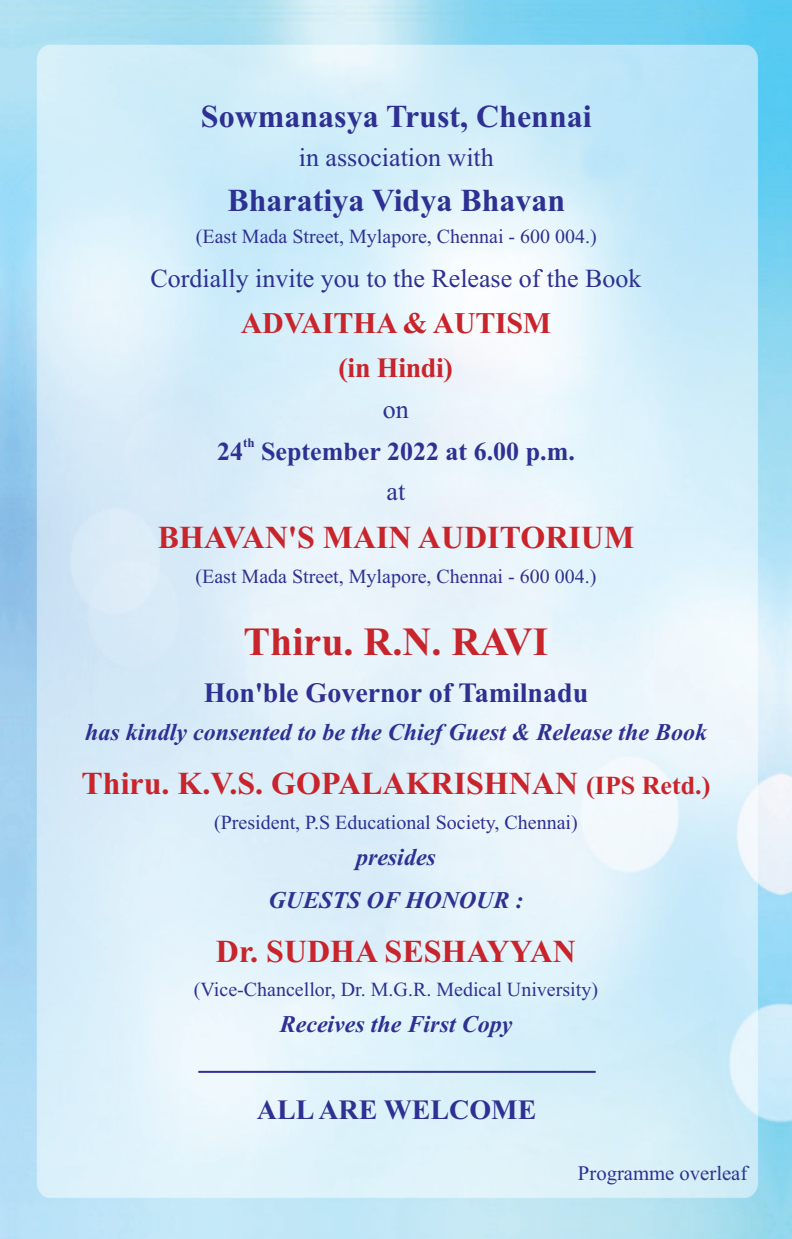
<style>
.page{position:relative;width:792px;height:1239px;background:#fff}
.page>*{position:absolute;margin:0;border:0;box-sizing:border-box;transform-origin:0 0}
.t1{font:700 40px "Times New Roman";color:#c8242b}
.t2{font:700 32px "Times New Roman";color:#c8242b}
.t3{font:700 32px "Times New Roman";color:#2e3092}
.t4{font:700 30px "Times New Roman";letter-spacing:-.01em;color:#c8242b}
.t5{font:700 28px "Times New Roman";color:#2e3092}
.t6{font:700 28px "Times New Roman";letter-spacing:-.015em;color:#c8242b}
.t7{font:26px "Times New Roman";color:#2e3092}
.t8{font:700 26px "Times New Roman";color:#2e3092}
.t9{font:italic 700 24px/42.6px "Times New Roman";color:#2e3092;text-align:center}
.t10{font:20.6px "Times New Roman";color:#2e3092}
.t11{font:20px "Times New Roman";color:#2e3092}
.t12{font:700 13px "Times New Roman";color:#2e3092}
.s1{font-size:26px}
</style>
<div class="page">
<img style="left:0;top:0;width:792px;height:1238px">
<hr style="left:198px;top:1070px;width:398px;height:2px;background:#2e3092">
<h2 class="t3" style="left:201px;top:105px;width:392px">Sowmanasya Trust, Chennai</h2>
<h3 class="t7" style="left:299px;top:148px;width:196px">in association with</h3>
<h2 class="t3" style="left:227px;top:189px;width:339px">Bharatiya Vidya Bhavan</h2>
<p class="t11" style="left:196px;top:229px;width:403px">(East Mada Street, Mylapore, Chennai - 600 004.)</p>
<h3 class="t7" style="left:150px;top:269px;width:493px">Cordially invite you to the Release of the Book</h3>
<h3 class="t4" style="left:241px;top:312px;width:312px">ADVAITHA &amp; AUTISM</h3>
<h3 class="t6" style="left:339px;top:358px;width:116px">(in Hindi)</h3>
<h3 class="t7" style="left:383px;top:400px;width:27px">on</h3>
<p class="t12" style="left:243px;top:438px;width:13px">th</p>
<h3 class="t8" style="left:217px;top:442px;width:359px">24 September 2022 at 6.00 p.m.</h3>
<h3 class="t7" style="left:387px;top:482px;width:20px">at</h3>
<h2 class="t2" style="left:158px;top:526px;width:478px">BHAVAN'S MAIN AUDITORIUM</h2>
<p class="t11" style="left:195px;top:569px;width:403px">(East Mada Street, Mylapore, Chennai - 600 004.)</p>
<h1 class="t1" style="left:244px;top:627px;width:306px">Thiru. R.N. RAVI</h1>
<h3 class="t5" style="left:204px;top:683px;width:386px">Hon'ble Governor of Tamilnadu</h3>
<p class="t9" style="left:85px;top:713px;width:624px">has kindly consented to be the Chief Guest &amp; Release the Book</p>
<h2 class="t2" style="left:82px;top:772px;width:630px">Thiru. K.V.S. GOPALAKRISHNAN <span class="s1">(IPS Retd.)</span></h2>
<p class="t11" style="left:214px;top:815px;width:365px">(President, P.S Educational Society, Chennai)</p>
<p class="t9" style="left:269px;top:838px;width:256px">presides<br>GUESTS OF HONOUR :</p>
<h2 class="t2" style="left:216px;top:939px;width:362px">Dr. SUDHA SESHAYYAN</h2>
<p class="t11" style="left:194px;top:982px;width:406px">(Vice-Chancellor, Dr. M.G.R. Medical University)</p>
<p class="t9" style="left:280px;top:1005px;width:234px">Receives the First Copy</p>
<h3 class="t5" style="left:257px;top:1099px;width:281px">ALLARE WELCOME</h3>
<p class="t10" style="left:578px;top:1165px;width:171px">Programme overleaf</p>
</div>
